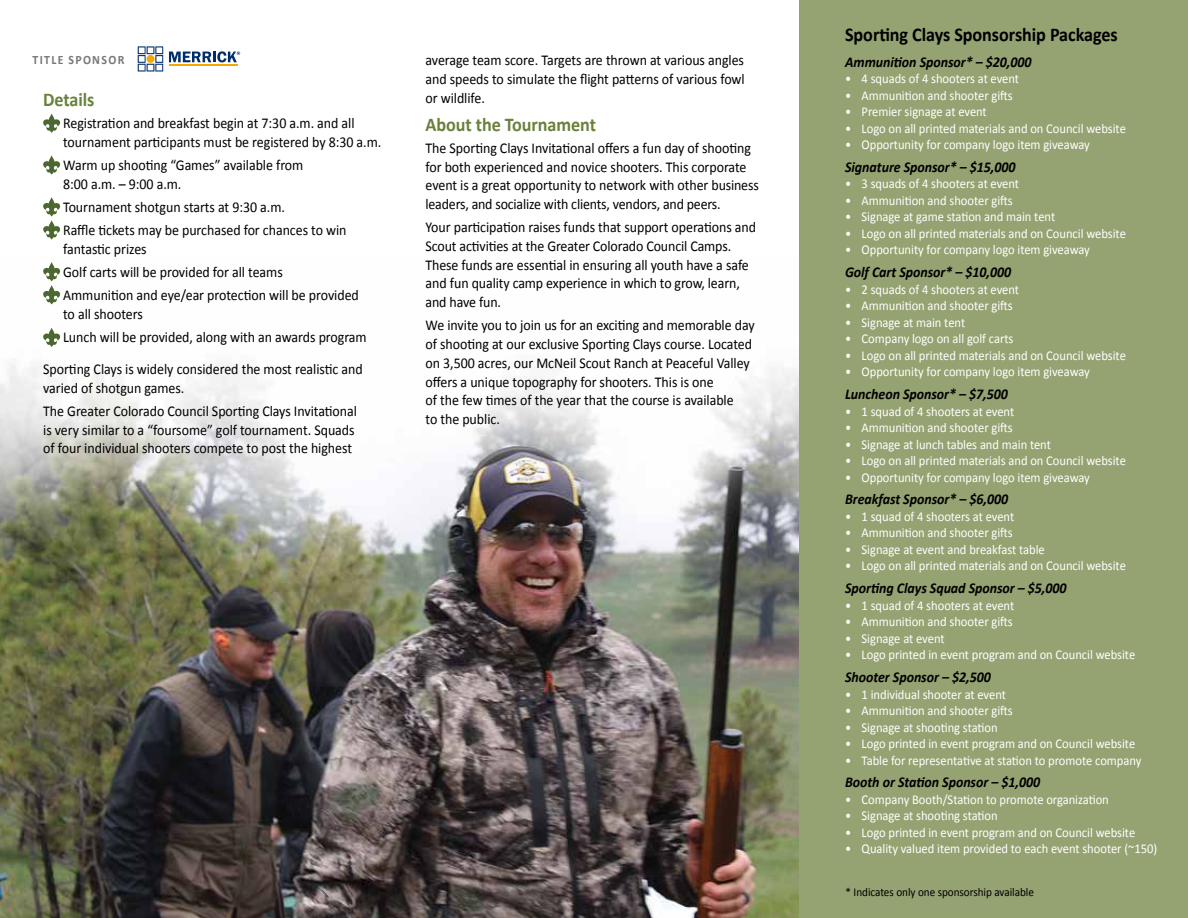
<style>
.page{position:relative;width:1188px;height:918px;background:#fff}
.page>*{position:absolute;margin:0;border:0;box-sizing:border-box;transform-origin:0 0}
.t1{font:700 19.5px "Calibri";letter-spacing:-.005em;color:#000;scale:.93 1}
.t2{font:700 19.5px "Calibri";letter-spacing:-.005em;color:#69813b;scale:.93 1}
.t3{font:15px/18.8px "Calibri";letter-spacing:-.005em;color:#000;scale:.93 1}
.t4{font:italic 700 15px "Calibri";letter-spacing:-.005em;color:#000;scale:.93 1}
.t5{font:13.5px "Calibri";letter-spacing:-.005em;color:#fff;scale:.93 1}
.t6{font:700 12.75px "Calibri";letter-spacing:.11em;color:#77787b;scale:.93 1}
.t7{font:12px "Calibri";letter-spacing:-.005em;color:#000;scale:.93 1}
</style>
<div class="page">
<img style="left:0;top:271px;width:799px;height:647px">
<div style="left:799px;top:0;width:389px;height:918px;background:#95a271"></div>
<svg style="left:43px;top:114px;width:17px;height:19px"></svg>
<svg style="left:43px;top:155px;width:17px;height:20px"></svg>
<svg style="left:43px;top:197px;width:17px;height:43px"></svg>
<svg style="left:43px;top:262px;width:17px;height:42px"></svg>
<svg style="left:43px;top:328px;width:17px;height:19px"></svg>
<svg style="left:138px;top:46px;width:25px;height:26px"></svg>
<div style="left:147px;top:55px;width:8px;height:8px;background:#f5a800;border-radius:50%"></div>
<hr style="left:169px;top:65px;width:68px;height:1px;background:#f5a800">
<svg style="left:169px;top:51px;width:71px;height:11px"></svg>
<p class="t6" style="left:33px;top:51px;width:100px">TITLE SPONSOR</p>
<h1 class="t2" style="left:43px;top:88px;width:57px">Details</h1>
<p class="t3" style="left:63px;top:113px;width:344px">Registration and breakfast begin at 7:30 a.m. and all tournament participants must be registered by 8:30 a.m.</p>
<p class="t3" style="left:63px;top:155px;width:260px">Warm up shooting “Games” available from<br>8:00 a.m. – 9:00 a.m.</p>
<p class="t3" style="left:63px;top:195px;width:306px;line-height:23.1px">Tournament shotgun starts at 9:30 a.m.<br>Raffle tickets may be purchased for chances to win</p>
<p class="t3" style="left:63px;top:237px;width:320px;line-height:23.1px">fantastic prizes<br>Golf carts will be provided for all teams<br>Ammunition and eye/ear protection will be provided</p>
<p class="t3" style="left:63px;top:301px;width:328px;line-height:23.9px">to all shooters<br>Lunch will be provided, along with an awards program</p>
<p class="t3" style="left:43px;top:359px;width:345px">Sporting Clays is widely considered the most realistic and varied of shotgun games.</p>
<p class="t3" style="left:43px;top:401px;width:339px">The Greater Colorado Council Sporting Clays Invitational is very similar to a “foursome” golf tournament. Squads of four individual shooters compete to post the highest</p>
<p class="t3" style="left:426px;top:50px;width:345px;text-align:justify">average team score. Targets are thrown at various angles and speeds to simulate the flight patterns of various fowl or wildlife.</p>
<h1 class="t2" style="left:426px;top:112px;width:185px">About the Tournament</h1>
<p class="t3" style="left:426px;top:138px;width:360px">The Sporting Clays Invitational offers a fun day of shooting for both experienced and novice shooters. This corporate event is a great opportunity to network with other business leaders, and socialize with clients, vendors, and peers.</p>
<p class="t3" style="left:426px;top:217px;width:357px">Your participation raises funds that support operations and Scout activities at the Greater Colorado Council Camps.<br>These funds are essential in ensuring all youth have a safe and fun quality camp experience in which to grow, learn, and have fun.</p>
<p class="t3" style="left:426px;top:315px;width:356px">We invite you to join us for an exciting and memorable day of shooting at our exclusive Sporting Clays course. Located on 3,500 acres, our McNeil Scout Ranch at Peaceful Valley offers a unique topography for shooters. This is one<br>of the few times of the year that the course is available<br>to the public.</p>
<h1 class="t1" style="left:845px;top:22px;width:295px">Sporting Clays Sponsorship Packages</h1>
<p class="t4" style="left:845px;top:52px;width:202px">Ammunition Sponsor* – $20,000</p>
<p class="t5" style="left:845px;top:70px;width:189px">• 4 squads of 4 shooters at event</p>
<p class="t5" style="left:845px;top:87px;width:182px">• Ammunition and shooter gifts</p>
<p class="t5" style="left:845px;top:103px;width:154px">• Premier signage at event</p>
<p class="t5" style="left:845px;top:120px;width:303px">• Logo on all printed materials and on Council website</p>
<p class="t5" style="left:845px;top:136px;width:265px">• Opportunity for company logo item giveaway</p>
<p class="t4" style="left:845px;top:158px;width:185px">Signature Sponsor* – $15,000</p>
<p class="t5" style="left:845px;top:176px;width:189px">• 3 squads of 4 shooters at event</p>
<p class="t5" style="left:845px;top:192px;width:182px">• Ammunition and shooter gifts</p>
<p class="t5" style="left:845px;top:209px;width:227px">• Signage at game station and main tent</p>
<p class="t5" style="left:845px;top:225px;width:303px">• Logo on all printed materials and on Council website</p>
<p class="t5" style="left:845px;top:242px;width:265px">• Opportunity for company logo item giveaway</p>
<p class="t4" style="left:845px;top:263px;width:180px">Golf Cart Sponsor* – $10,000</p>
<p class="t5" style="left:845px;top:281px;width:189px">• 2 squads of 4 shooters at event</p>
<p class="t5" style="left:845px;top:297px;width:182px">• Ammunition and shooter gifts</p>
<p class="t5" style="left:845px;top:314px;width:131px">• Signage at main tent</p>
<p class="t5" style="left:845px;top:330px;width:183px">• Company logo on all golf carts</p>
<p class="t5" style="left:845px;top:347px;width:303px">• Logo on all printed materials and on Council website</p>
<p class="t5" style="left:845px;top:363px;width:265px">• Opportunity for company logo item giveaway</p>
<p class="t4" style="left:845px;top:385px;width:177px">Luncheon Sponsor* – $7,500</p>
<p class="t5" style="left:845px;top:403px;width:183px">• 1 squad of 4 shooters at event</p>
<p class="t5" style="left:845px;top:419px;width:182px">• Ammunition and shooter gifts</p>
<p class="t5" style="left:845px;top:436px;width:223px">• Signage at lunch tables and main tent</p>
<p class="t5" style="left:845px;top:452px;width:303px">• Logo on all printed materials and on Council website</p>
<p class="t5" style="left:845px;top:469px;width:265px">• Opportunity for company logo item giveaway</p>
<p class="t4" style="left:845px;top:490px;width:177px">Breakfast Sponsor* – $6,000</p>
<p class="t5" style="left:845px;top:508px;width:183px">• 1 squad of 4 shooters at event</p>
<p class="t5" style="left:845px;top:525px;width:182px">• Ammunition and shooter gifts</p>
<p class="t5" style="left:845px;top:541px;width:216px">• Signage at event and breakfast table</p>
<p class="t5" style="left:845px;top:558px;width:303px">• Logo on all printed materials and on Council website</p>
<p class="t4" style="left:845px;top:579px;width:240px">Sporting Clays Squad Sponsor – $5,000</p>
<p class="t5" style="left:845px;top:597px;width:183px">• 1 squad of 4 shooters at event</p>
<p class="t5" style="left:845px;top:613px;width:182px">• Ammunition and shooter gifts</p>
<p class="t5" style="left:845px;top:630px;width:109px">• Signage at event</p>
<p class="t5" style="left:845px;top:646px;width:314px">• Logo printed in event program and on Council website</p>
<p class="t4" style="left:845px;top:668px;width:158px">Shooter Sponsor – $2,500</p>
<p class="t5" style="left:845px;top:686px;width:175px">• 1 individual shooter at event</p>
<p class="t5" style="left:845px;top:702px;width:182px">• Ammunition and shooter gifts</p>
<p class="t5" style="left:845px;top:719px;width:166px">• Signage at shooting station</p>
<p class="t5" style="left:845px;top:735px;width:314px">• Logo printed in event program and on Council website</p>
<p class="t5" style="left:845px;top:752px;width:320px">• Table for representative at station to promote company</p>
<p class="t4" style="left:845px;top:773px;width:211px">Booth or Station Sponsor – $1,000</p>
<p class="t5" style="left:845px;top:791px;width:285px">• Company Booth/Station to promote organization</p>
<p class="t5" style="left:845px;top:808px;width:166px">• Signage at shooting station</p>
<p class="t5" style="left:845px;top:824px;width:314px">• Logo printed in event program and on Council website</p>
<p class="t5" style="left:845px;top:841px;width:337px">• Quality valued item provided to each event shooter (~150)</p>
<p class="t7" style="left:846px;top:885px;width:204px">* Indicates only one sponsorship available</p>
</div>
